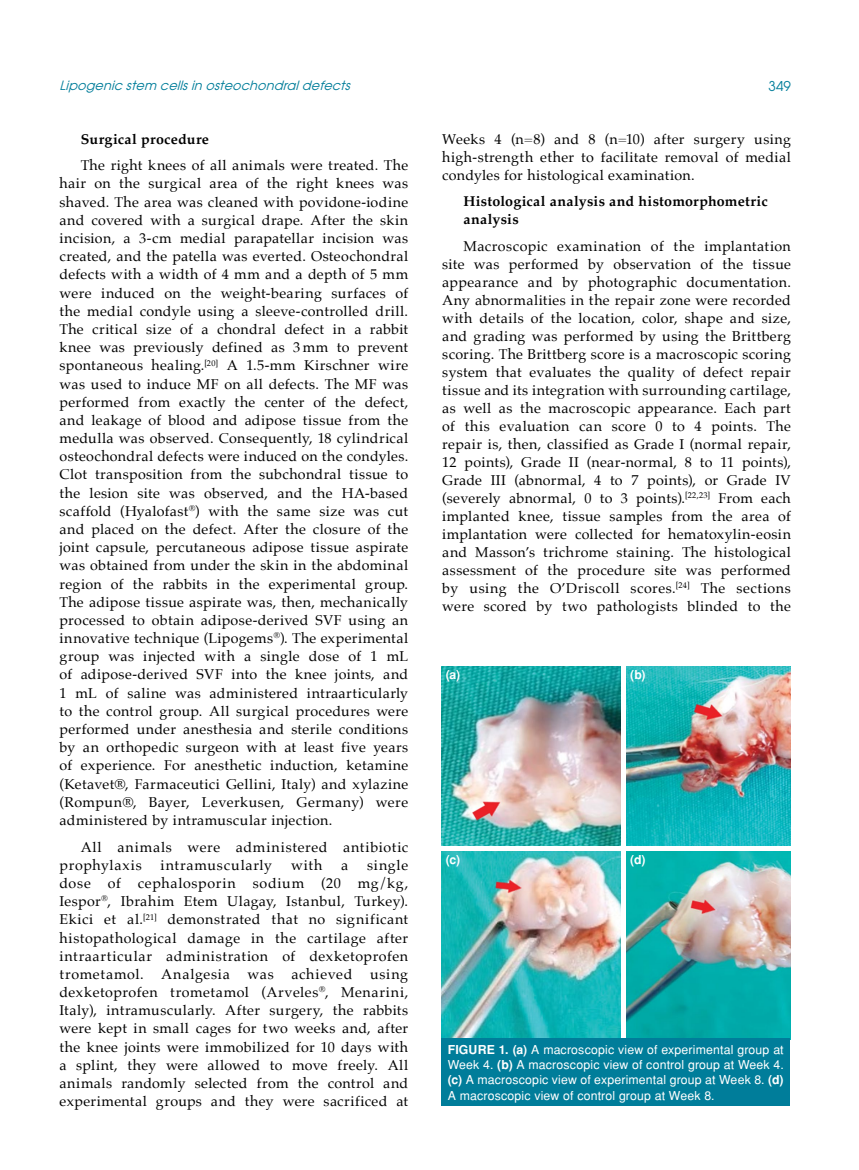
<style>
.page{position:relative;width:859px;height:1170px;background:#fff}
.page>*{position:absolute;margin:0;border:0;box-sizing:border-box;transform-origin:0 0}
.t1{font:14.25px/18.1px "Palatino";letter-spacing:.03em;color:#000;text-align:justify}
.t2{font:700 14.25px/18px "Palatino";letter-spacing:.02em;color:#000}
.t3{font:14.25px/18.1px "Palatino";letter-spacing:.05em;color:#000}
.t4{font:14.25px "Palatino";letter-spacing:.055em;color:#000}
.t5{font:13.5px "Avant Garde Tr";color:#007d9a}
.t6{font:italic 12.75px "Avant Garde Tr";color:#007d9a}
.t7{font:12.3px/15.3px "Helvetica Normal Tr";letter-spacing:.01em;color:#fff;text-align:justify}
.t8{font:700 12.3px "Helvetica Tr";color:#fff}
.s1{font-family:"Helvetica Tr";font-weight:700}
</style>
<div class="page">
<img style="left:441px;top:666px;width:349px;height:372px">
<hr style="left:621px;top:665px;width:4px;height:375px;background:#fff">
<div style="left:440px;top:845px;width:351px;height:5px;background:#fff"></div>
<div style="left:441px;top:1038px;width:349px;height:68px;background:#007d9a"></div>
<p class="t6" style="left:60px;top:78px;width:296px">Lipogenic stem cellsin osteochondraldefects</p>
<p class="t5" style="left:768px;top:77px;width:24px">349</p>
<p class="t2" style="left:81px;top:129px;width:130px">Surgical procedure</p>
<p class="t1" style="left:60px;top:156px;width:350px;text-indent:21px">The right knees of all animals were treated. The hair on the surgical area of the right knees was shaved. The area was cleaned with povidone-iodine and covered with a surgical drape. After the skin incision, a 3-cm medial parapatellar incision was created, and the patella was everted. Osteochondral defects with a width of 4 mm and a depth of 5 mm were induced on the weight-bearing surfaces of the medial condyle using a sleeve-controlled drill.<br>The critical size of a chondral defect in a rabbit knee was previously defined as 3 mm to prevent spontaneous healing.<sup>[20]</sup> A 1.5-mm Kirschner wire was used to induce MF on all defects. The MF was performed from exactly the center of the defect, and leakage of blood and adipose tissue from the medulla was observed. Consequently, 18 cylindrical osteochondral defects were induced on the condyles.<br>Clot transposition from the subchondral tissue to the lesion site was observed, and the HA-based scaffold (Hyalofast<sup>®</sup>) with the same size was cut and placed on the defect. After the closure of the joint capsule, percutaneous adipose tissue aspirate was obtained from under the skin in the abdominal region of the rabbits in the experimental group.<br>The adipose tissue aspirate was, then, mechanically processed to obtain adipose-derived SVF using an innovative technique (Lipogems<sup>®</sup>). The experimental group was injected with a single dose of 1 mL of adipose-derived SVF into the knee joints, and 1 mL of saline was administered intraarticularly to the control group. All surgical procedures were performed under anesthesia and sterile conditions by an orthopedic surgeon with at least five years of experience. For anesthetic induction, ketamine (Ketavet®, Farmaceutici Gellini, Italy) and xylazine (Rompun®, Bayer, Leverkusen, Germany) were administered by intramuscular injection.</p>
<p class="t3" style="left:60px;top:837px;width:350px;text-indent:21px">All animals were administered antibiotic prophylaxis</p>
<p class="t4" style="left:161px;top:853px;width:113px">intramuscularly</p>
<p class="t1" style="left:291px;top:855px;width:33px">with</p>
<p class="t1" style="left:341px;top:855px;width:9px">a</p>
<p class="t1" style="left:60px;top:855px;width:350px;text-indent:308px">single dose of cephalosporin sodium (20 mg/kg, Iespor<sup>®</sup>, Ibrahim Etem Ulagay, Istanbul, Turkey).<br>Ekici et al.<sup>[21]</sup> demonstrated that no significant histopathological damage in the cartilage after intraarticular administration of dexketoprofen trometamol. Analgesia was achieved using dexketoprofen trometamol (Arveles<sup>®</sup>, Menarini, Italy), intramuscularly. After surgery, the rabbits were kept in small cages for two weeks and, after the knee joints were immobilized for 10 days with a splint, they were allowed to move freely. All animals randomly selected from the control and experimental groups and they were sacrificed at</p>
<p class="t1" style="left:442px;top:130px;width:350px">Weeks 4 (n=8) and 8 (n=10) after surgery using high-strength ether to facilitate removal of medial condyles for histological examination.</p>
<p class="t2" style="left:463px;top:192px;width:306px">Histological analysis and histomorphometric analysis</p>
<p class="t1" style="left:442px;top:237px;width:350px;text-indent:21px">Macroscopic examination of the implantation site was performed by observation of the tissue appearance and by photographic documentation.<br>Any abnormalities in the repair zone were recorded with details of the location, color, shape and size, and grading was performed by using the Brittberg scoring. The Brittberg score is a macroscopic scoring system that evaluates the quality of defect repair tissue and its integration with surrounding cartilage, as well as the macroscopic appearance. Each part of this evaluation can score 0 to 4 points. The repair is, then, classified as Grade I (normal repair, 12 points), Grade II (near-normal, 8 to 11 points), Grade III (abnormal, 4 to 7 points), or Grade IV (severely abnormal, 0 to 3 points).<sup>[22,23]</sup> From each implanted knee, tissue samples from the area of implantation were collected for hematoxylin-eosin and Masson’s trichrome staining. The histological assessment of the procedure site was performed by using the O’Driscoll scores.<sup>[24]</sup> The sections were scored by two pathologists blinded to the</p>
<p class="t8" style="left:446px;top:667px;width:16px">(a)</p>
<p class="t8" style="left:446px;top:851px;width:16px">(c)</p>
<p class="t8" style="left:630px;top:667px;width:17px">(b)</p>
<p class="t8" style="left:630px;top:851px;width:17px">(d)</p>
<p class="t7" style="left:448px;top:1041px;width:337px"><span class="s1">FIGURE 1. (a)</span> A macroscopic view of experimental group at Week 4. <span class="s1">(b)</span> A macroscopic view of control group at Week 4. <span class="s1">(c)</span> A macroscopic view of experimental group at Week 8. <span class="s1">(d)<br></span>A macroscopic view of control group at Week 8.</p>
</div>
